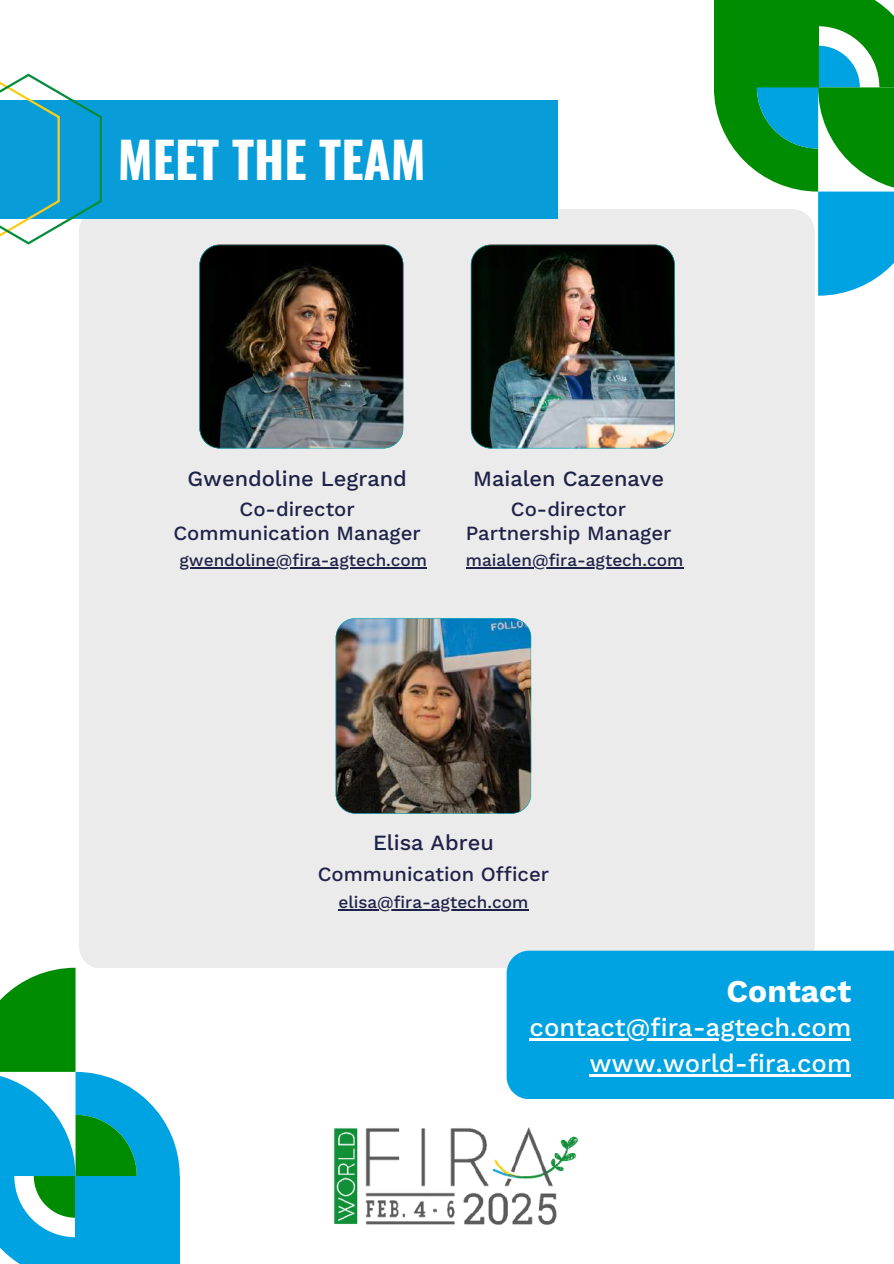
<style>
.page{position:relative;width:894px;height:1264px;background:#fff}
.page>*{position:absolute;margin:0;border:0;box-sizing:border-box;transform-origin:0 0}
.t1{font:700 49.65px "Oswald";color:#fff}
.t2{font:700 31.65px "Work Sans";color:#fff}
.t3{font:500 25.5px/35.4px "Work Sans";color:#fff;text-align:right}
.t4{font:500 21.75px "Work Sans";color:#1f2248}
.t5{font:500 20.1px/23.4px "Work Sans";color:#1f2248;text-align:center}
.t6{font:500 17.1px "Work Sans";color:#1f2248}
</style>
<div class="page">
<div style="left:79px;top:209px;width:735px;height:758px;background:#ebebeb"></div>
<img style="left:199px;top:244px;width:204px;height:204px">
<img style="left:335px;top:618px;width:196px;height:195px">
<img style="left:470px;top:244px;width:204px;height:204px">
<div style="left:506px;top:950px;width:387px;height:149px;background:#00a3e2"></div>
<svg style="left:713px;top:0;width:180px;height:296px"></svg>
<svg style="left:0;top:967px;width:179px;height:296px"></svg>
<div style="left:0;top:100px;width:557px;height:118px;background:#089dd9"></div>
<svg style="left:0;top:74px;width:102px;height:170px"></svg>
<img style="left:333px;top:1127px;width:246px;height:98px">
<hr style="left:338px;top:909px;width:190px;height:1px;background:#1f2248">
<hr style="left:179px;top:567px;width:248px;height:1px;background:#1f2248">
<hr style="left:466px;top:567px;width:217px;height:1px;background:#1f2248">
<hr style="left:529px;top:1038px;width:321px;height:2px;background:#fff">
<hr style="left:589px;top:1073px;width:261px;height:3px;background:#fff">
<h1 class="t1" style="left:118px;top:121px;width:309px">MEET THE TEAM</h1>
<p class="t4" style="left:187px;top:465px;width:221px">Gwendoline Legrand</p>
<p class="t4" style="left:473px;top:465px;width:192px">Maialen Cazenave</p>
<p class="t5" style="left:173px;top:497px;width:249px">Co-director<br>Communication Manager</p>
<p class="t5" style="left:465px;top:497px;width:207px">Co-director<br>Partnership Manager</p>
<p class="t6" style="left:179px;top:550px;width:249px">gwendoline@fira-agtech.com</p>
<p class="t6" style="left:466px;top:550px;width:219px">maialen@fira-agtech.com</p>
<p class="t4" style="left:373px;top:830px;width:122px">Elisa Abreu</p>
<p class="t5" style="left:318px;top:862px;width:233px">Communication Officer</p>
<p class="t6" style="left:338px;top:892px;width:191px">elisa@fira-agtech.com</p>
<h2 class="t2" style="left:726px;top:972px;width:126px">Contact</h2>
<p class="t3" style="left:529px;top:1009px;width:323px">contact@fira-agtech.com www.world-fira.com</p>
</div>
